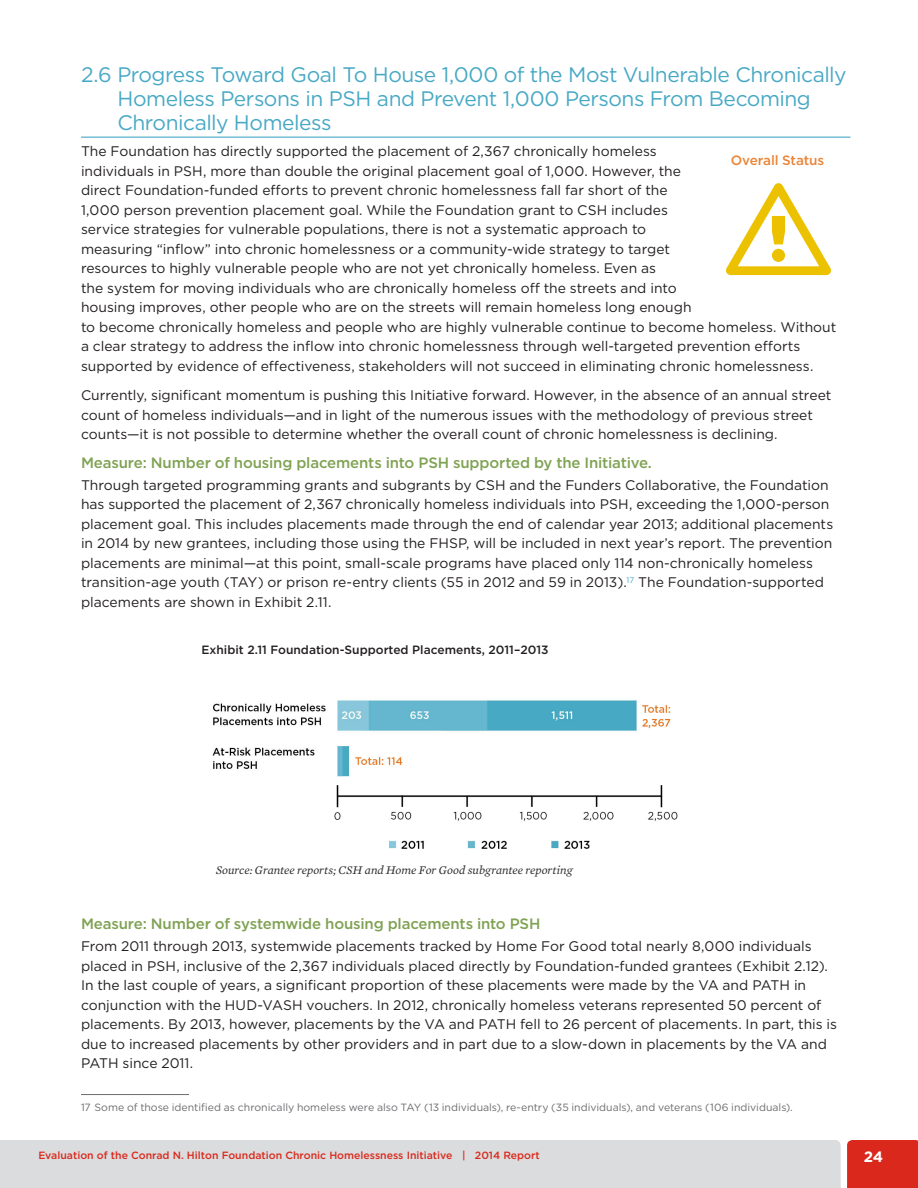
<style>
.page{position:relative;width:918px;height:1188px;background:#fff}
.page>*{position:absolute;margin:0;border:0;box-sizing:border-box;transform-origin:0 0}
.Head_C{font:21px/24px "Gotham";letter-spacing:-.025em;color:#48a9c5}
.Head_E_green{font:500 15px "Gotham";letter-spacing:-.01em;color:#7fa253}
.t1{font:700 15px "Gotham";color:#fff}
.t2{font:13.8px/19.5px "Gotham";color:#231f20}
.t3{font:500 13.5px "Gotham";letter-spacing:-.01em;color:#ea8538}
.Exhibit_Source_note{font:italic 12px "Mercury Text G2";color:#312f30}
.Chart_Graph_Exhibit{font:500 12px "Gotham";color:#231f20}
.footnote_text{font:10.5px "Gotham";color:#6c6d70}
.t4{font:500 10.5px "Gotham";color:#da291c}
</style>
<div class="page">
<hr style="left:81px;top:137px;width:769px;height:1px;background:#48a9c5">
<hr style="left:81px;top:1094px;width:108px;height:1px;background:#6c6d70">
<svg style="left:726px;top:183px;width:105px;height:92px"></svg>
<div style="left:772px;top:249px;width:13px;height:13px;background:#ecc200;border-radius:50%"></div>
<img style="left:212px;top:700px;width:466px;height:149px">
<div style="left:847px;top:1140px;width:71px;height:48px;background:#da291c"></div>
<div style="left:0;top:1140px;width:841px;height:48px;background:#dadcdd"></div>
<p class="Head_C" style="left:117px;top:62px;width:731px;text-indent:-36px">2.6 Progress Toward Goal To House 1,000 of the Most Vulnerable Chronically<br>Homeless Persons in PSH and Prevent 1,000 Persons From Becoming<br>Chronically Homeless</p>
<p class="t2" style="left:81px;top:141px;width:757px">The Foundation has directly supported the placement of 2,367 chronically homeless<br>individuals in PSH, more than double the original placement goal of 1,000. However, the<br>direct Foundation-funded efforts to prevent chronic homelessness fall far short of the<br>1,000 person prevention placement goal. While the Foundation grant to CSH includes<br>service strategies for vulnerable populations, there is not a systematic approach to<br>measuring “inflow” into chronic homelessness or a community-wide strategy to target<br>resources to highly vulnerable people who are not yet chronically homeless. Even as<br>the system for moving individuals who are chronically homeless off the streets and into<br>housing improves, other people who are on the streets will remain homeless long enough<br>to become chronically homeless and people who are highly vulnerable continue to become homeless. Without a clear strategy to address the inflow into chronic homelessness through well-targeted prevention efforts supported by evidence of effectiveness, stakeholders will not succeed in eliminating chronic homelessness.</p>
<p class="t2" style="left:81px;top:385px;width:752px">Currently, significant momentum is pushing this Initiative forward. However, in the absence of an annual street count of homeless individuals—and in light of the numerous issues with the methodology of previous street counts—it is not possible to determine whether the overall count of chronic homelessness is declining.</p>
<p class="Head_E_green" style="left:81px;top:452px;width:570px">Measure: Number of housing placements into PSH supported by the Initiative.</p>
<p class="t2" style="left:81px;top:475px;width:754px">Through targeted programming grants and subgrants by CSH and the Funders Collaborative, the Foundation has supported the placement of 2,367 chronically homeless individuals into PSH, exceeding the 1,000-person placement goal. This includes placements made through the end of calendar year 2013; additional placements in 2014 by new grantees, including those using the FHSP, will be included in next year’s report. The prevention placements are minimal—at this point, small-scale programs have placed only 114 non-chronically homeless transition-age youth (TAY) or prison re-entry clients (55 in 2012 and 59 in 2013).<sup>17</sup> The Foundation-supported placements are shown in Exhibit 2.11.</p>
<p class="t3" style="left:731px;top:151px;width:95px">Overall Status</p>
<p class="Chart_Graph_Exhibit" style="left:202px;top:642px;width:349px">Exhibit 2.11 Foundation-Supported Placements, 2011–2013</p>
<p class="Exhibit_Source_note" style="left:216px;top:861px;width:358px">Source: Grantee reports; CSH and Home For Good subgrantee reporting</p>
<p class="Head_E_green" style="left:81px;top:914px;width:461px">Measure: Number of systemwide housing placements into PSH</p>
<p class="t2" style="left:81px;top:936px;width:758px">From 2011 through 2013, systemwide placements tracked by Home For Good total nearly 8,000 individuals placed in PSH, inclusive of the 2,367 individuals placed directly by Foundation-funded grantees (Exhibit 2.12).<br>In the last couple of years, a significant proportion of these placements were made by the VA and PATH in conjunction with the HUD-VASH vouchers. In 2012, chronically homeless veterans represented 50 percent of placements. By 2013, however, placements by the VA and PATH fell to 26 percent of placements. In part, this is due to increased placements by other providers and in part due to a slow-down in placements by the VA and PATH since 2011.</p>
<p class="footnote_text" style="left:81px;top:1100px;width:713px">17 Some of those identified as chronically homeless were also TAY (13 individuals), re-entry (35 individuals), and veterans (106 individuals).</p>
<p class="t4" style="left:38px;top:1148px;width:503px">Evaluation of the Conrad N. Hilton Foundation Chronic Homelessness Initiative | 2014 Report</p>
<p class="t1" style="left:864px;top:1147px;width:21px">24</p>
</div>
